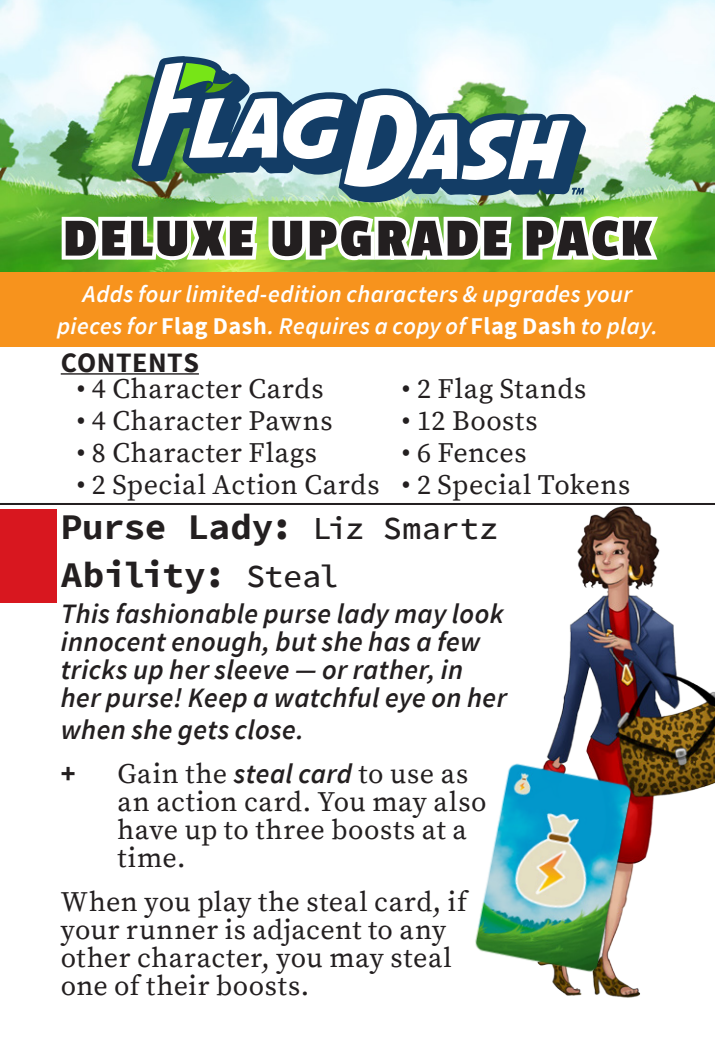
<style>
.page{position:relative;width:715px;height:1055px;background:#fff}
.page>*{position:absolute;margin:0;border:0;box-sizing:border-box;transform-origin:0 0}
.t1{font:700 56px "Passion One";letter-spacing:.055em;color:#231f20}
.t2{font:700 36px/48px "Source Code Pro";letter-spacing:-.01em;color:#231f20}
.t3{font:28px/28px "Source Serif Pro";letter-spacing:.02em;color:#231f20}
.t4{font:italic 600 28px/28px "Source Sans Pro";letter-spacing:.015em;color:#231f20}
.t5{font:700 28px "Source Sans Pro";letter-spacing:.015em;color:#231f20}
.t6{font:italic 600 24px/32px "Source Sans Pro";letter-spacing:.02em;color:#fff;text-align:center}
.s1{font-weight:700;font-style:normal}
.s2{font-weight:500;font-size:32px}
.s3{font-family:"Source Sans Pro";font-weight:600;font-style:italic}
</style>
<div class="page">
<img style="left:0;top:0;width:714px;height:272px">
<svg style="left:131px;top:57px;width:455px;height:145px"></svg>
<div style="left:0;top:509px;width:57px;height:93px;background:#d8171f"></div>
<img style="left:547px;top:506px;width:167px;height:492px">
<hr style="left:61px;top:373px;width:138px;height:1px;background:#231f20">
<div style="left:0;top:272px;width:714px;height:75px;background:#f7931d"></div>
<img style="left:475px;top:755px;width:165px;height:225px">
<hr style="left:0;top:503px;width:714px;height:2px;background:#231f20">
<svg style="left:58px;top:210px;width:605px;height:56px"></svg>
<h1 class="t1" style="left:63px;top:209px;width:589px">DELUXE UPGRADE PACK</h1>
<p class="t6" style="left:57px;top:277px;width:602px">Adds four limited-edition characters &amp; upgrades your pieces for <span class="s1">Flag Dash</span>. Requires a copy of <span class="s1">Flag Dash</span> to play.</p>
<p class="t5" style="left:61px;top:344px;width:140px">CONTENTS</p>
<p class="t3" style="left:77px;top:375px;width:248px">• 4 Character Cards</p>
<p class="t3" style="left:77px;top:407px;width:257px">• 4 Character Pawns</p>
<p class="t3" style="left:77px;top:439px;width:242px">• 8 Character Flags</p>
<p class="t3" style="left:77px;top:471px;width:304px">• 2 Special Action Cards</p>
<p class="t3" style="left:402px;top:375px;width:186px">• 2 Flag Stands</p>
<p class="t3" style="left:402px;top:407px;width:137px">• 12 Boosts</p>
<p class="t3" style="left:402px;top:439px;width:126px">• 6 Fences</p>
<p class="t3" style="left:402px;top:471px;width:230px">• 2 Special Tokens</p>
<p class="t2" style="left:61px;top:504px;width:439px">Purse Lady: <span class="s2">Liz Smartz<br></span>Ability: <span class="s2">Steal</span></p>
<p class="t4" style="left:61px;top:599px;width:447px">This fashionable purse lady may look innocent enough, but she has a few tricks up her sleeve — or rather, in her purse! Keep a watchful eye on her</p>
<p class="t4" style="left:61px;top:715px;width:244px">when she gets close.</p>
<p class="t5" style="left:61px;top:755px;width:16px">+</p>
<p class="t3" style="left:117px;top:760px;width:370px">Gain the <span class="s3">steal card</span> to use as an action card. You may also have up to three boosts at a time.</p>
<p class="t3" style="left:61px;top:888px;width:407px">When you play the steal card, if your runner is adjacent to any other character, you may steal one of their boosts.</p>
</div>
